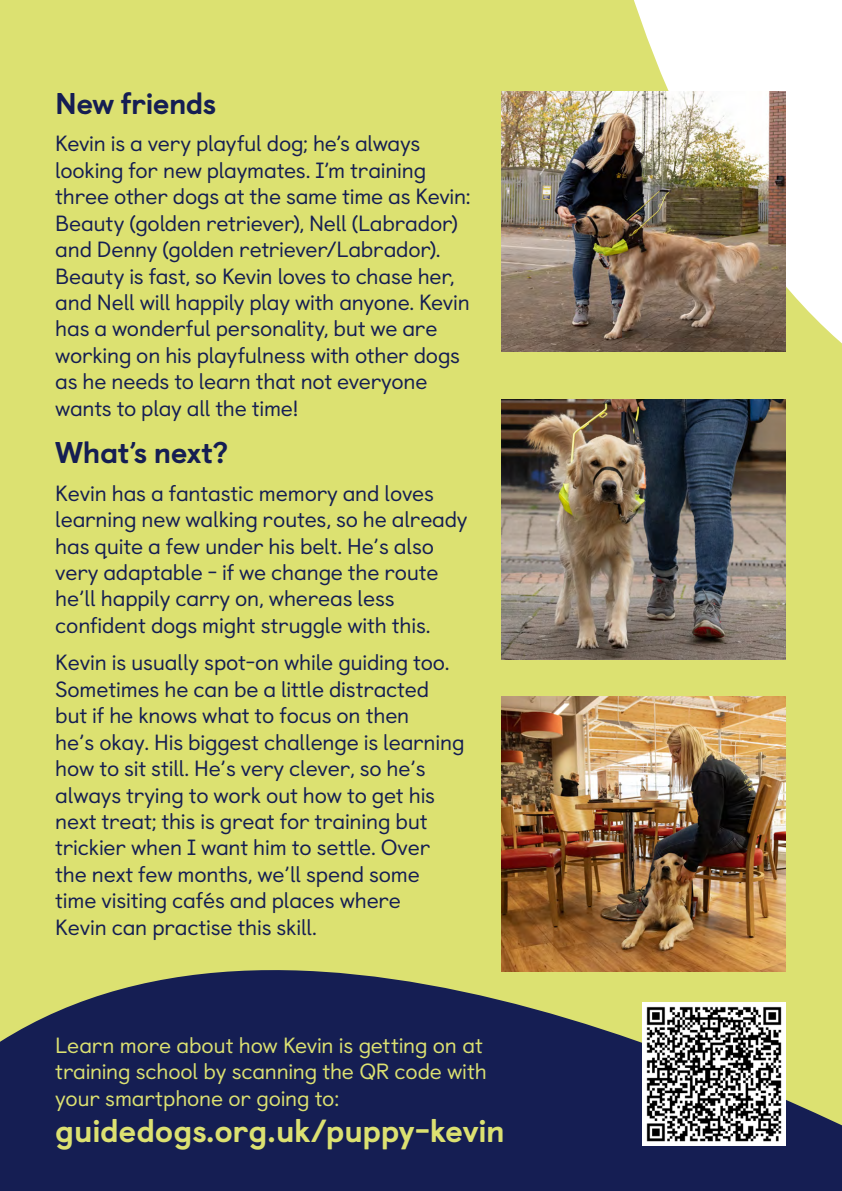
<style>
.page{position:relative;width:842px;height:1191px;background:#dce171}
.page>*{position:absolute;margin:0;border:0;box-sizing:border-box;transform-origin:0 0}
.p2_url{font:800 32px "Castledown";letter-spacing:-.01em;color:#dce171}
.p_main{font:800 30px "Castledown";letter-spacing:-.025em;color:#151e53}
.p_main-2{font:22px/26.4px "Castledown";letter-spacing:-.01em;color:#151e53}
.p2_url-2{font:22px/26.4px "Castledown";letter-spacing:-.015em;color:#dce171}
</style>
<div class="page">
<svg style="left:522px;top:0;width:320px;height:576px"></svg>
<svg style="left:0;top:851px;width:842px;height:340px;fill:#151e53"></svg>
<img style="left:501px;top:92px;width:284px;height:259px">
<img style="left:501px;top:399px;width:284px;height:260px">
<img style="left:501px;top:696px;width:284px;height:275px">
<img style="left:642px;top:1002px;width:143px;height:143px">
<p class="p_main" style="left:55px;top:79px;width:163px">New friends</p>
<p class="p_main-2" style="left:55px;top:129px;width:417px">Kevin is a very playful dog; he’s always looking for new playmates. I’m training three other dogs at the same time as Kevin:<br>Beauty (golden retriever), Nell (Labrador) and Denny (golden retriever/Labrador).<br>Beauty is fast, so Kevin loves to chase her, and Nell will happily play with anyone. Kevin has a wonderful personality, but we are working on his playfulness with other dogs as he needs to learn that not everyone wants to play all the time!</p>
<p class="p_main" style="left:55px;top:428px;width:174px">What’s next?</p>
<p class="p_main-2" style="left:55px;top:478px;width:414px">Kevin has a fantastic memory and loves learning new walking routes, so he already has quite a few under his belt. He’s also very adaptable - if we change the route he’ll happily carry on, whereas less confident dogs might struggle with this.</p>
<p class="p_main-2" style="left:55px;top:647px;width:411px">Kevin is usually spot-on while guiding too.<br>Sometimes he can be a little distracted but if he knows what to focus on then<br>he’s okay. His biggest challenge is learning how to sit still. He’s very clever, so he’s always trying to work out how to get his next treat; this is great for training but trickier when I want him to settle. Over the next few months, we’ll spend some time visiting cafés and places where<br>Kevin can practise this skill.</p>
<p class="p2_url-2" style="left:55px;top:1030px;width:433px">Learn more about how Kevin is getting on at training school by scanning the QR code with your smartphone or going to:</p>
<p class="p2_url" style="left:55px;top:1104px;width:451px">guidedogs.org.uk/puppy-kevin</p>
</div>
